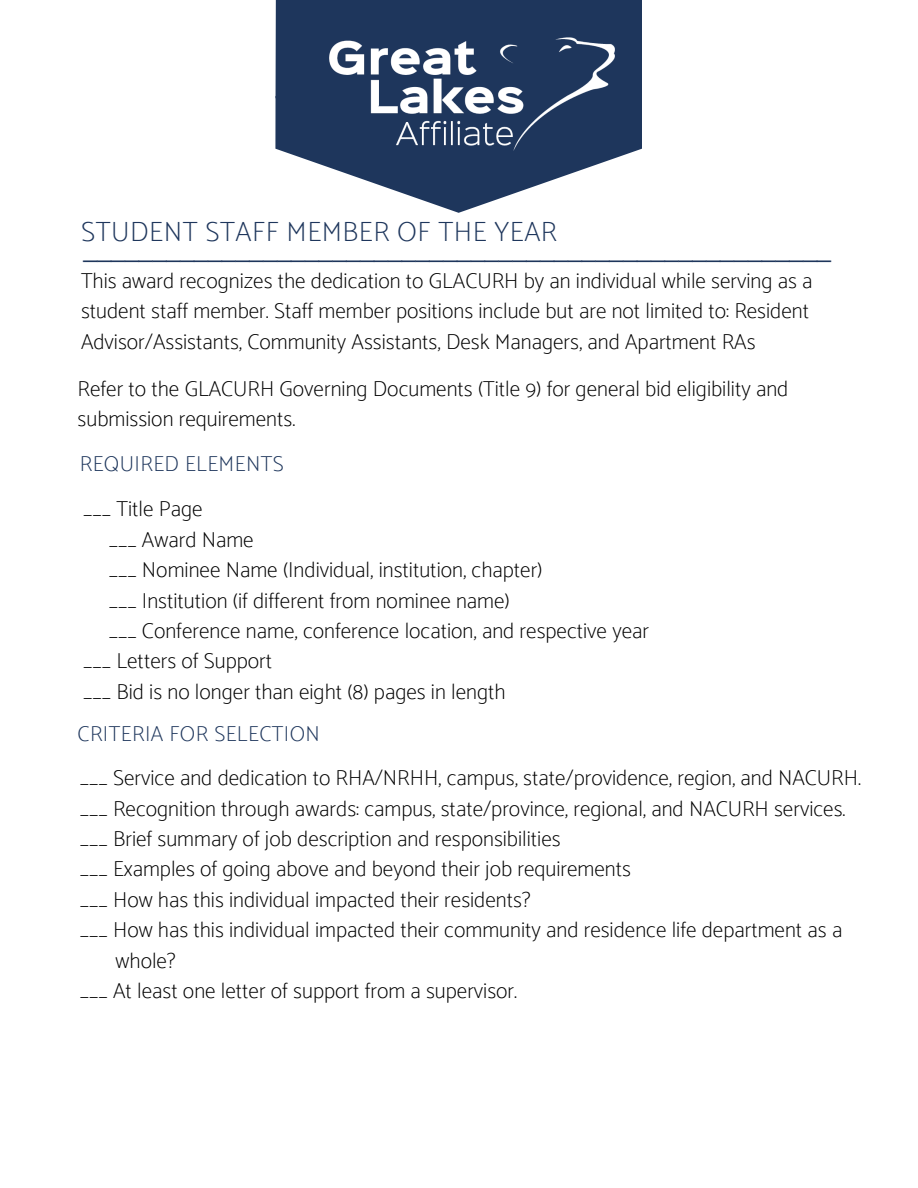
<style>
.page{position:relative;width:918px;height:1188px;background:#fff}
.page>*{position:absolute;margin:0;border:0;box-sizing:border-box;transform-origin:0 0}
.t1{font:100 28.05px "Catamaran";letter-spacing:.02em;color:#1e365c}
.t2{font:24.9px "Arimo";color:#1e365c}
.t3{font:100 21.75px/30.3px "Catamaran";color:#000}
.t4{font:100 21.75px "Catamaran";letter-spacing:.02em;color:#1e365c}
</style>
<div class="page">
<svg style="left:275px;top:96px;width:366px;height:117px"></svg>
<div style="left:276px;top:0;width:365px;height:98px;background:#1e365c"></div>
<img style="left:327px;top:37px;width:287px;height:116px">
<p class="t1" style="left:81px;top:215px;width:477px">STUDENT STAFF MEMBER OF THE YEAR</p>
<p class="t2" style="left:84px;top:234px;width:749px">______________________________________________________</p>
<p class="t3" style="left:81px;top:265px;width:733px">This award recognizes the dedication to GLACURH by an individual while serving as a student staff member. Staff member positions include but are not limited to: Resident<br>Advisor/Assistants, Community Assistants, Desk Managers, and Apartment RAs</p>
<p class="t3" style="left:78px;top:373px;width:712px">Refer to the GLACURH Governing Documents (Title 9) for general bid eligibility and submission requirements.</p>
<p class="t4" style="left:80px;top:451px;width:205px">REQUIRED ELEMENTS</p>
<p class="t3" style="left:83px;top:494px;width:121px">___ Title Page</p>
<p class="t3" style="left:109px;top:524px;width:147px">___ Award Name</p>
<p class="t3" style="left:109px;top:554px;width:435px">___ Nominee Name (Individual, institution, chapter)</p>
<p class="t3" style="left:109px;top:585px;width:403px">___ Institution (if different from nominee name)</p>
<p class="t3" style="left:109px;top:615px;width:542px">___ Conference name, conference location, and respective year</p>
<p class="t3" style="left:83px;top:646px;width:190px">___ Letters of Support</p>
<p class="t3" style="left:83px;top:676px;width:424px">___ Bid is no longer than eight (8) pages in length</p>
<p class="t4" style="left:78px;top:721px;width:244px">CRITERIA FOR SELECTION</p>
<p class="t3" style="left:80px;top:763px;width:783px">___ Service and dedication to RHA/NRHH, campus, state/providence, region, and NACURH.</p>
<p class="t3" style="left:80px;top:793px;width:767px">___ Recognition through awards: campus, state/province, regional, and NACURH services.</p>
<p class="t3" style="left:80px;top:823px;width:482px">___ Brief summary of job description and responsibilities</p>
<p class="t3" style="left:80px;top:854px;width:553px">___ Examples of going above and beyond their job requirements</p>
<p class="t3" style="left:80px;top:884px;width:452px">___ How has this individual impacted their residents?</p>
<p class="t3" style="left:80px;top:914px;width:764px">___ How has this individual impacted their community and residence life department as a</p>
<p class="t3" style="left:116px;top:945px;width:62px">whole?</p>
<p class="t3" style="left:80px;top:975px;width:439px">___ At least one letter of support from a supervisor.</p>
</div>
